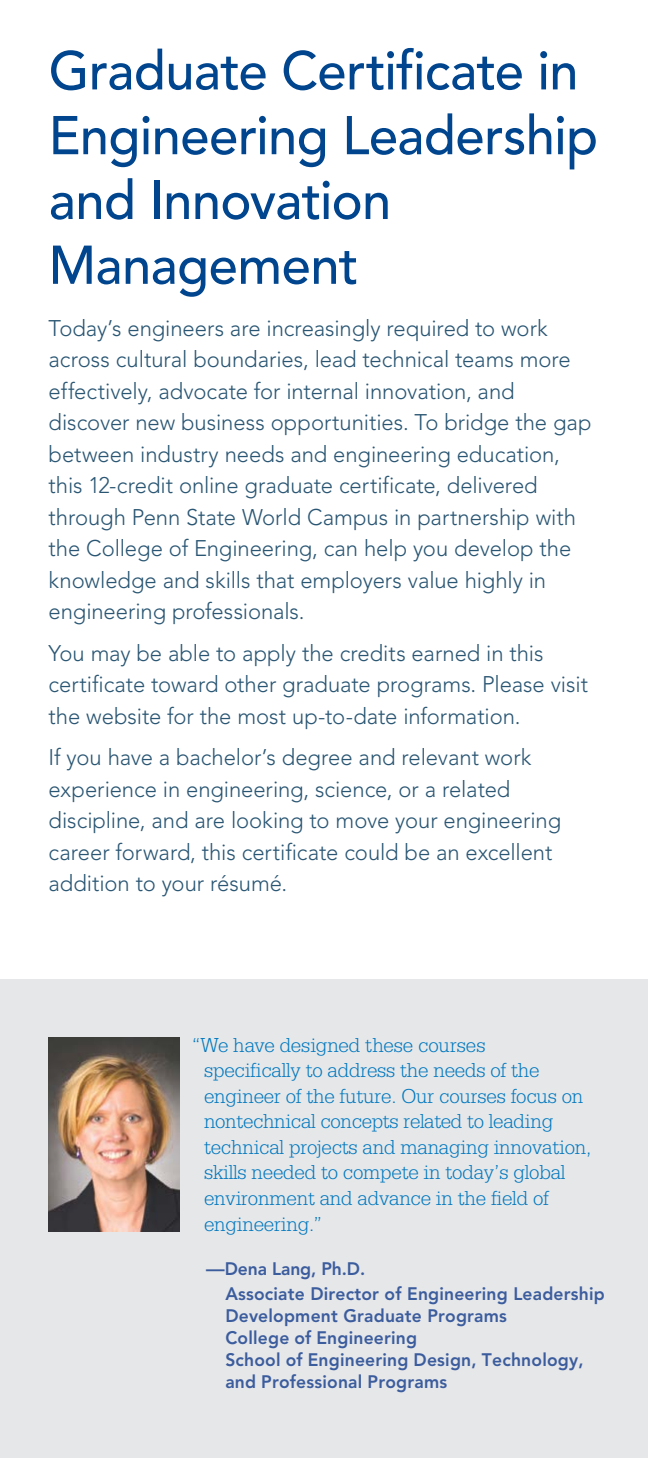
<style>
.page{position:relative;width:648px;height:1458px;background:#fff}
.page>*{position:absolute;margin:0;border:0;box-sizing:border-box;transform-origin:0 0}
.t1{font:500 54px/64.8px "Avenir LT Std";letter-spacing:-.01em;color:#00458d}
.t2{font:300 22.5px/31.5px "Avenir LT Std";letter-spacing:-.005em;color:#2a5673}
.t3{font:300 21.38px/25.7px "Serifa Std";letter-spacing:-.01em;color:#0077be}
.t4{font:800 18px/22.3px "Avenir LT Std";letter-spacing:.01em;color:#3b5c9d}
.s1{font-size:19.12px}
</style>
<div class="page">
<div style="left:0;top:979px;width:648px;height:479px;background:#e5e7e9"></div>
<img style="left:49px;top:1038px;width:131px;height:193px">
<h1 class="t1" style="left:49px;top:40px;width:551px">Graduate Certifcate in<br>Engineering Leadership and Innovation<br>Management</h1>
<p class="t2" style="left:49px;top:312px;width:544px">Today’s engineers are increasingly required to work across cultural boundaries, lead technical teams more effectively, advocate for internal innovation, and discover new business opportunities. To bridge the gap between industry needs and engineering education, this 12-credit online graduate certificate, delivered through Penn State World Campus in partnership with the College of Engineering, can help you develop the knowledge and skills that employers value highly in engineering professionals.</p>
<p class="t2" style="left:49px;top:637px;width:541px">You may be able to apply the credits earned in this certificate toward other graduate programs. Please visit the website for the most up-to-date information.</p>
<p class="t2" style="left:49px;top:742px;width:514px">If you have a bachelor’s degree and relevant work experience in engineering, science, or a related discipline, and are looking to move your engineering career forward, this certificate could be an excellent addition to your résumé.</p>
<p class="t3" style="left:192px;top:1032px;width:295px">“We have designed these courses</p>
<p class="t3" style="left:204px;top:1057px;width:389px">specifically to address the needs of the engineer of the future. Our courses focus on nontechnical concepts related to leading technical projects and managing innovation, skills needed to compete in today’s global environment and advance in the field of engineering.”</p>
<p class="t4" style="left:225px;top:1256px;width:381px;line-height:25px;text-indent:-19px"><span class="s1">—</span>Dena Lang, Ph.D.<br>Associate Director of Engineering Leadership</p>
<p class="t4" style="left:225px;top:1304px;width:360px">Development Graduate Programs<br>College of Engineering<br>School of Engineering Design, Technology, and Professional Programs</p>
</div>
